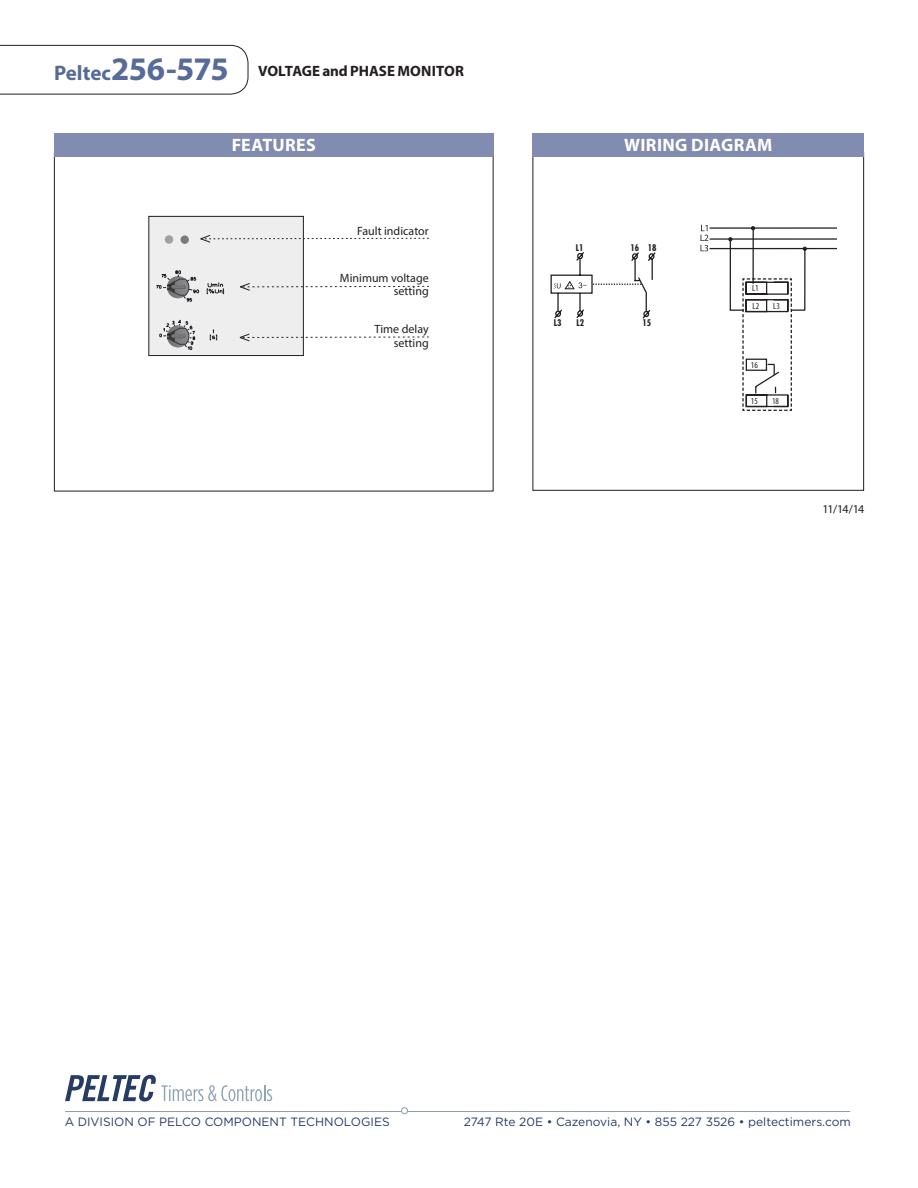
<style>
.page{position:relative;width:918px;height:1188px;background:#fff}
.page>*{position:absolute;margin:0;border:0;box-sizing:border-box;transform-origin:0 0}
.t1{font:700 33px "Myriad Pro";letter-spacing:-.025em;color:#566b9a}
._5Bold10_11{font:700 18px "Myriad Pro";letter-spacing:.02em;color:#fff}
._2BoldBlue16{font:700 15px "Myriad Pro";color:#231f20}
.FromInfoDoc{font:12px "Gotham";color:#263c64}
._4Para10_13{font:12px/13.5px "Myriad Pro";color:#231f20;text-align:right}
.t2{font:condensed 9px "Myriad Pro";color:#231f20}
.t3{font:700 8.85px "Fujiyama";color:#201d1e}
.s1{font-size:21px}
</style>
<div class="page">
<div style="left:54px;top:133px;width:440px;height:24px;background:#828bb0"></div>
<div style="left:533px;top:133px;width:331px;height:24px;background:#828bb0"></div>
<svg style="left:0;top:45px;width:249px;height:50px"></svg>
<svg style="left:65px;top:1075px;width:207px;height:27px"></svg>
<hr style="left:65px;top:1111px;width:785px;height:1px;background:#8f9ea7">
<div style="left:401px;top:1108px;width:7px;height:6px;background:#fff;border-radius:50%"></div>
<div style="left:401px;top:1107px;width:7px;height:7px;border:1px solid #8f9ea7;border-radius:50%"></div>
<svg style="left:701px;top:225px;width:7px;height:26px"></svg>
<svg style="left:728px;top:226px;width:79px;height:185px"></svg>
<hr style="left:710px;top:227px;width:127px;height:2px;background:#231f20">
<hr style="left:710px;top:248px;width:127px;height:1px;background:#231f20">
<hr style="left:710px;top:238px;width:127px;height:2px;background:#231f20">
<svg style="left:550px;top:252px;width:106px;height:67px"></svg>
<div style="left:149px;top:216px;width:154px;height:140px;background:#eee"></div>
<div style="left:149px;top:216px;width:155px;height:140px;border:1px solid #231f20"></div>
<svg style="left:239px;top:333px;width:190px;height:9px"></svg>
<svg style="left:240px;top:282px;width:189px;height:9px"></svg>
<div style="left:165px;top:235px;width:8px;height:9px;background:#a49fa0;border-radius:50%"></div>
<div style="left:181px;top:235px;width:8px;height:9px;background:#767b80;border-radius:50%"></div>
<svg style="left:200px;top:234px;width:229px;height:9px"></svg>
<svg style="left:156px;top:270px;width:68px;height:80px"></svg>
<p class="t1" style="left:54px;top:48px;width:176px"><span class="s1">Peltec</span>256-575</p>
<p class="_2BoldBlue16" style="left:258px;top:61px;width:207px">VOLTAGE and PHASE MONITOR</p>
<p class="_5Bold10_11" style="left:232px;top:133px;width:86px">FEATURES</p>
<p class="_5Bold10_11" style="left:624px;top:133px;width:150px">WIRING DIAGRAM</p>
<p class="_4Para10_13" style="left:357px;top:224px;width:73px">Fault indicator</p>
<p class="_4Para10_13" style="left:340px;top:271px;width:90px">Minimum voltage setting</p>
<p class="_4Para10_13" style="left:375px;top:322px;width:56px">Time delay setting</p>
<p class="t3" style="left:576px;top:242px;width:9px">L1</p>
<p class="t3" style="left:631px;top:242px;width:27px">16 18</p>
<p class="t3" style="left:554px;top:317px;width:9px">L3</p>
<p class="t3" style="left:577px;top:317px;width:9px">L2</p>
<p class="t3" style="left:642px;top:317px;width:10px">15</p>
<p class="t2" style="left:752px;top:283px;width:8px">L1</p>
<p class="t2" style="left:753px;top:301px;width:8px">L2</p>
<p class="t2" style="left:773px;top:301px;width:8px">L3</p>
<p class="t2" style="left:751px;top:360px;width:8px">16</p>
<p class="t2" style="left:751px;top:396px;width:8px">15</p>
<p class="t2" style="left:772px;top:396px;width:8px">18</p>
<p class="_4Para10_13" style="left:822px;top:502px;width:44px">11/14/14</p>
<p class="FromInfoDoc" style="left:65px;top:1114px;width:327px">A DIVISION OF PELCO COMPONENT TECHNOLOGIES</p>
<p class="FromInfoDoc" style="left:464px;top:1114px;width:389px">2747 Rte 20E • Cazenovia, NY • 855 227 3526 • peltectimers.com</p>
</div>
